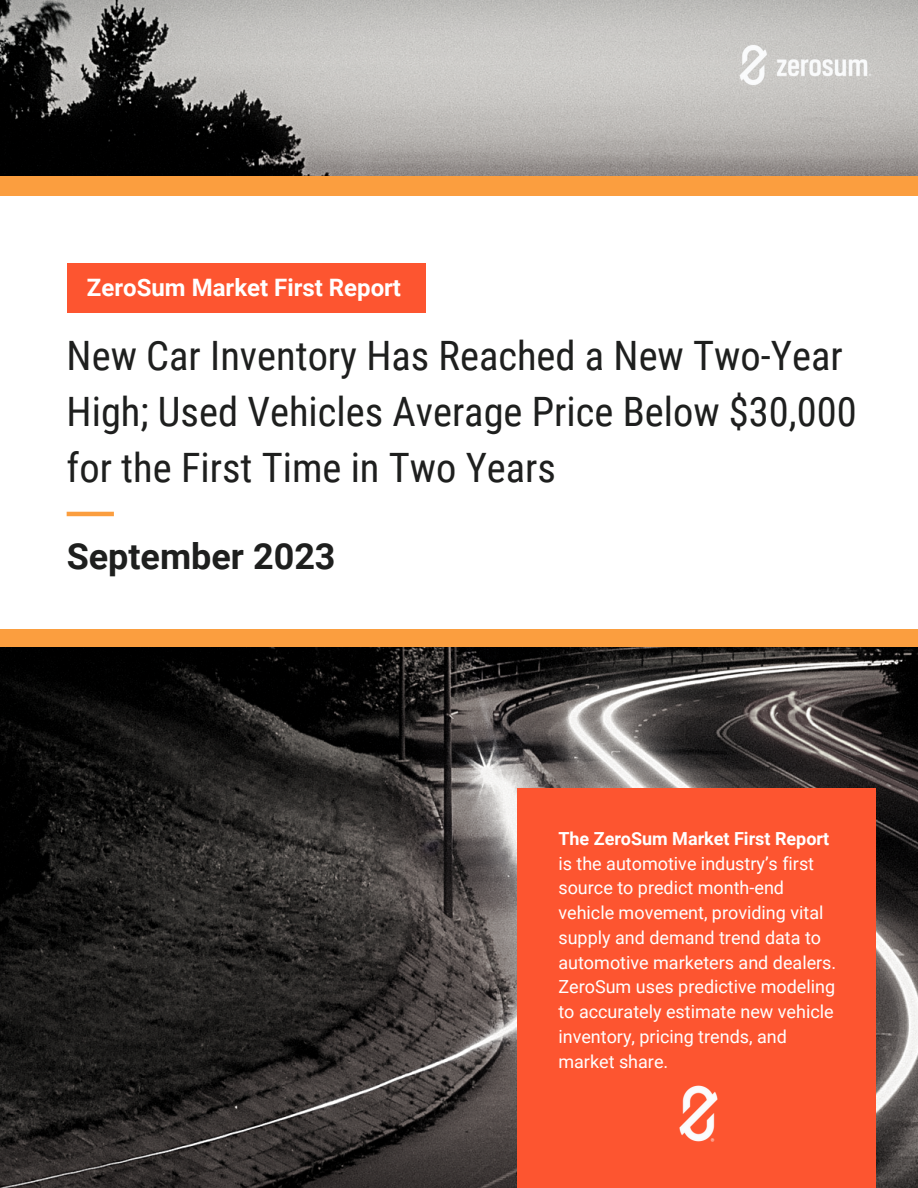
<style>
.page{position:relative;width:918px;height:1188px;background:#fff}
.page>*{position:absolute;margin:0;border:0;box-sizing:border-box;transform-origin:0 0}
.t1{font:40.5px/56.2px "Roboto Condensed";color:#1e1f1e}
.t2{font:700 36px "Roboto";color:#1e1f1e}
.t3{font:700 24px "Roboto";color:#fff}
.t4{font:18px/24.8px "Roboto";color:#fff}
.s1{font-weight:700}
</style>
<div class="page">
<img style="left:0;top:0;width:918px;height:1188px">
<div style="left:0;top:176px;width:918px;height:470px;background:#fb9e3f"></div>
<div style="left:0;top:196px;width:918px;height:432px;background:#fff"></div>
<hr style="left:67px;top:512px;width:47px;height:4px;background:#fb9e3f">
<img style="left:731px;top:38px;width:145px;height:54px">
<div style="left:67px;top:264px;width:359px;height:49px;background:#fd5530"></div>
<div style="left:517px;top:788px;width:359px;height:400px;background:#fd5530"></div>
<img style="left:679px;top:1085px;width:39px;height:57px">
<p class="t3" style="left:87px;top:273px;width:316px">ZeroSum Market First Report</p>
<p class="t1" style="left:67px;top:328px;width:792px">New Car Inventory Has Reached a New Two-Year<br>High; Used Vehicles Average Price Below $30,000 for the First Time in Two Years</p>
<p class="t2" style="left:67px;top:536px;width:270px">September 2023</p>
<p class="t4" style="left:558px;top:826px;width:279px"><span class="s1">The ZeroSum Market First Report </span>is the automotive industry’s first source to predict month-end vehicle movement, providing vital supply and demand trend data to automotive marketers and dealers.<br>ZeroSum uses predictive modeling to accurately estimate new vehicle inventory, pricing trends, and market share.</p>
</div>
